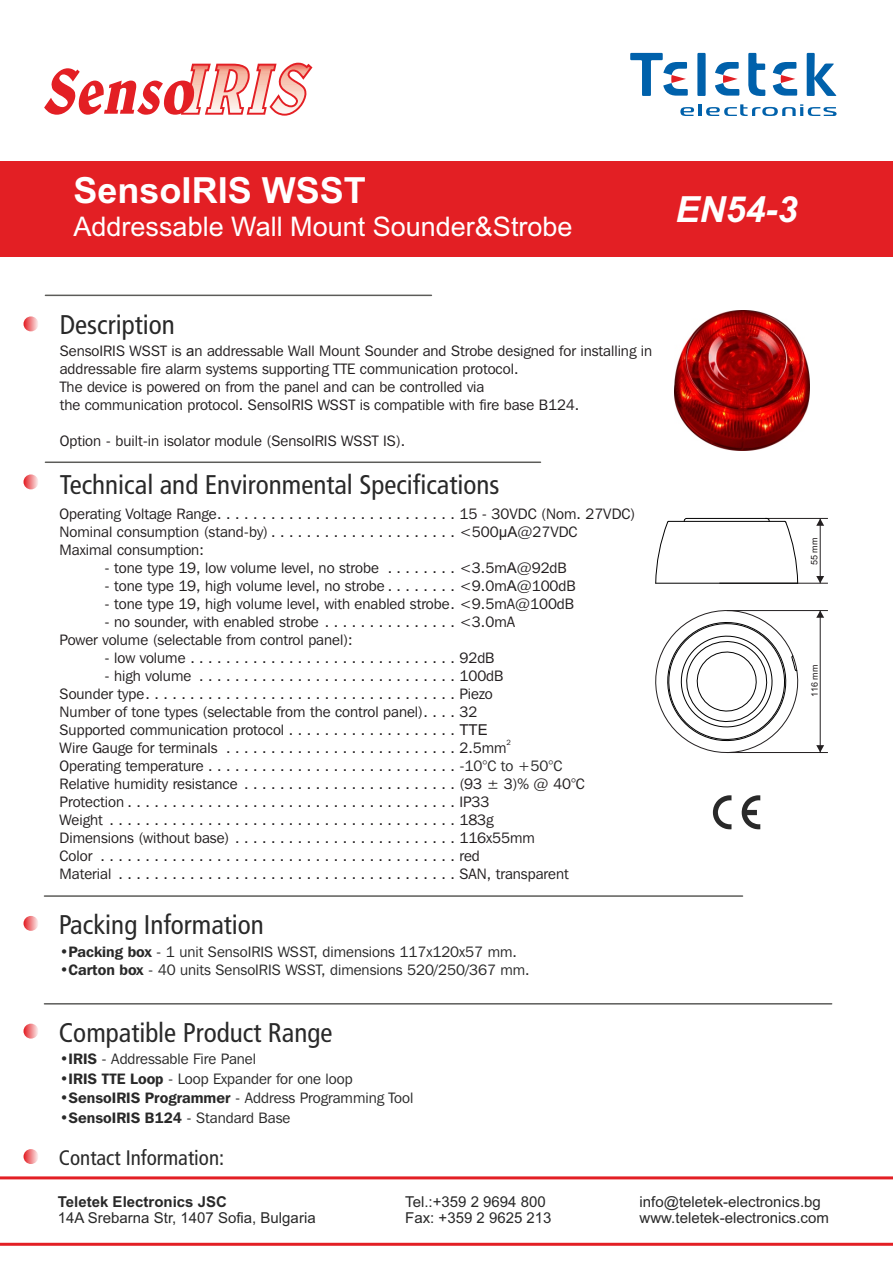
<style>
.page{position:relative;width:893px;height:1262px;background:#fff}
.page>*{position:absolute;margin:0;border:0;box-sizing:border-box;transform-origin:0 0}
.t1{font:700 36px "Arial";color:#fff}
.t2{font:italic 700 36px "Arial";color:#fff}
.t3{font:condensed 27px "Frutiger LT Std";color:#292929}
.t4{font:27px "Arial";color:#fff}
.t5{font:condensed 21px "Frutiger LT Std";color:#292929}
.t6{font:15px/18px "Franklin Gothic IT Cby BT";color:#231f20}
.t7{font:15px "Franklin Gothic IT Cby BT";color:#292929}
.t8{font:15px/16.8px "Arial";color:#292929}
.t9{font:700 15px "Arial";color:#292929}
.t10{font:9px "Arial";color:#231f20}
.t11{font:7.5px "Franklin Gothic IT Cby BT";color:#231f20}
.s1{font-family:"Arial"}
.s2{color:#292929}
.s3{font-weight:600}
</style>
<div class="page">
<svg style="left:680px;top:104px;width:156px;height:12px"></svg>
<div style="left:697px;top:53px;width:8px;height:43px;background:#0061ab"></div>
<svg style="left:748px;top:53px;width:17px;height:43px"></svg>
<svg style="left:806px;top:53px;width:30px;height:43px"></svg>
<svg style="left:630px;top:53px;width:57px;height:43px"></svg>
<svg style="left:715px;top:62px;width:24px;height:34px"></svg>
<svg style="left:772px;top:62px;width:25px;height:34px"></svg>
<div style="left:0;top:161px;width:893px;height:96px;background:#e31f24"></div>
<svg style="left:741px;top:795px;width:19px;height:34px"></svg>
<svg style="left:713px;top:795px;width:18px;height:34px"></svg>
<svg style="left:24px;top:1149px;width:14px;height:15px"></svg>
<hr style="left:0;top:1176px;width:893px;height:3px;background:#e31f24">
<hr style="left:0;top:1242px;width:893px;height:3px;background:#e31f24">
<svg style="left:44px;top:62px;width:269px;height:54px"></svg>
<hr style="left:45px;top:294px;width:386px;height:2px;background:#5c5c59">
<hr style="left:45px;top:461px;width:495px;height:2px;background:#5c5c59">
<hr style="left:44px;top:1003px;width:787px;height:1px;background:#5c5c59">
<hr style="left:44px;top:895px;width:698px;height:1px;background:#5c5c59">
<svg style="left:24px;top:316px;width:14px;height:15px"></svg>
<svg style="left:24px;top:474px;width:14px;height:15px"></svg>
<svg style="left:24px;top:1023px;width:14px;height:15px"></svg>
<svg style="left:24px;top:916px;width:14px;height:14px"></svg>
<hr style="left:719px;top:583px;width:108px;height:1px;background:#231f20">
<hr style="left:765px;top:518px;width:62px;height:1px;background:#231f20">
<hr style="left:820px;top:518px;width:1px;height:65px;background:#231f20">
<svg style="left:816px;top:576px;width:8px;height:7px"></svg>
<svg style="left:816px;top:518px;width:8px;height:8px"></svg>
<hr style="left:726px;top:610px;width:101px;height:1px;background:#231f20">
<hr style="left:726px;top:752px;width:101px;height:1px;background:#231f20">
<hr style="left:820px;top:610px;width:1px;height:142px;background:#231f20">
<svg style="left:816px;top:745px;width:8px;height:7px"></svg>
<svg style="left:816px;top:610px;width:8px;height:8px"></svg>
<svg style="left:683px;top:517px;width:87px;height:4px"></svg>
<svg style="left:655px;top:520px;width:14px;height:63px"></svg>
<svg style="left:783px;top:520px;width:15px;height:64px"></svg>
<hr style="left:668px;top:521px;width:116px;height:1px;background:#000">
<hr style="left:655px;top:583px;width:142px;height:1px;background:#000">
<svg style="left:655px;top:610px;width:152px;height:144px"></svg>
<img style="left:674px;top:310px;width:135px;height:141px">
<h1 class="t1" style="left:74px;top:177px;width:294px">SensoIRIS WSST</h1>
<h2 class="t4" style="left:74px;top:216px;width:500px">Addressable Wall Mount Sounder&amp;Strobe</h2>
<h1 class="t2" style="left:675px;top:195px;width:124px">EN54-3</h1>
<h2 class="t3" style="left:60px;top:313px;width:116px">Description</h2>
<p class="t6" style="left:60px;top:343px;width:594px">SensoIRIS WSST is <span class="s1">а</span>n addressable Wall Mount Sounder and Strobe designed for installing in addressable fire alarm systems supporting TTE communication protocol.<br>The device is powered on from the panel and can be controlled via<br>the communication protocol. SensoIRIS WSST is compatible with fire base B124.</p>
<p class="t6" style="left:60px;top:433px;width:347px">Option - built-in isolator module (SensoIRIS WSST IS).</p>
<h2 class="t3" style="left:60px;top:473px;width:441px">Technical and Environmental Specifications</h2>
<p class="t6" style="left:60px;top:506px;width:577px">Operating Voltage Range. . . . . . . . . . . . . . . . . . . . . . . . . . . 15 - 30VDC (Nom. 27VDC)<br>Nominal consumption (stand-by) . . . . . . . . . . . . . . . . . . . . . &lt;500<span class="s1">μА</span>@27VDC<br>Maximal consumption:</p>
<p class="t6" style="left:104px;top:560px;width:464px">- tone type 19, low volume level, no strobe . . . . . . . . &lt;3.5m<span class="s1">А</span>@92dB</p>
<p class="t6" style="left:104px;top:578px;width:473px">- tone type 19, high volume level, no strobe . . . . . . . . &lt;9.0m<span class="s1">А</span>@100dB</p>
<p class="t6" style="left:104px;top:596px;width:471px">- tone type 19, high volume level, with enabled strobe. &lt;9.5mA@100dB</p>
<p class="t6" style="left:60px;top:614px;width:457px;text-indent:45px">- no sounder, with enabled strobe . . . . . . . . . . . . . . . &lt;3.0mA<br>Power volume (selectable from control panel):</p>
<p class="t6" style="left:104px;top:650px;width:391px">- low volume..............................92dB</p>
<p class="t6" style="left:60px;top:668px;width:445px;text-indent:45px">- high volume .............................100dB Sounder type...................................Piezo Number of tone types (selectable from the control panel). . . . 32<br>Supported communication protocol . . . . . . . . . . . . . . . . . . . <span class="s1">ТТЕ</span></p>
<p class="t11" style="left:506px;top:739px;width:6px">2</p>
<p class="t6" style="left:60px;top:740px;width:527px">Wire Gauge for terminals ..........................2.5mm<br>Operating temperature............................<span class="s2">-10°C to +50°C </span>Relative humidity resistance . . . . . . . . . . . . . . . . . . . . . . . . (93 ± 3)% @ 40°C Protection.....................................IP33<br>Weight .......................................183g<br>Dimensions (without base) . . . . . . . . . . . . . . . . . . . . . . . . . 116x55mm<br>Color ........................................red<br>Material ......................................SAN, transparent</p>
<h2 class="t3" style="left:59px;top:914px;width:207px">Packing Information</h2>
<p class="t7" style="left:60px;top:945px;width:458px">•<span class="s3">Packing box</span> - 1 unit SensoIRIS WSST, dimensions 117x120x57 mm.</p>
<p class="t7" style="left:60px;top:963px;width:471px">•<span class="s3">Carton box</span> - 40 units SensoIRIS WSST, dimensions 520/250/367 mm.</p>
<h2 class="t3" style="left:59px;top:1022px;width:275px">Compatible Product Range</h2>
<p class="t7" style="left:60px;top:1052px;width:198px">•<span class="s3">IRIS</span> - Addressable Fire Panel</p>
<p class="t7" style="left:60px;top:1072px;width:294px">•<span class="s3">IRIS TTE Loop</span> - Loop Expander for one loop</p>
<p class="t7" style="left:60px;top:1092px;width:355px">•<span class="s3">SensoIRIS Programmer</span> - Address Programming Tool</p>
<p class="t7" style="left:60px;top:1111px;width:232px">•<span class="s3">SensoIRIS B124</span> - Standard Base</p>
<h3 class="t5" style="left:59px;top:1149px;width:167px">Contact Information:</h3>
<p class="t10" style="left:811px;top:565px;width:29px;rotate:-90deg">55 mm</p>
<p class="t10" style="left:811px;top:697px;width:34px;rotate:-90deg">116 mm</p>
<p class="t9" style="left:58px;top:1195px;width:170px">Teletek Electronics JSC</p>
<p class="t8" style="left:58px;top:1211px;width:259px">14A Srebarna Str, 1407 Sofia, Bulgaria</p>
<p class="t8" style="left:405px;top:1194px;width:148px">Tel.:+359 2 9694 800<br>Fax: +359 2 9625 213</p>
<p class="t8" style="left:639px;top:1194px;width:191px">info@teletek-electronics.bg www.teletek-electronics.com</p>
</div>
